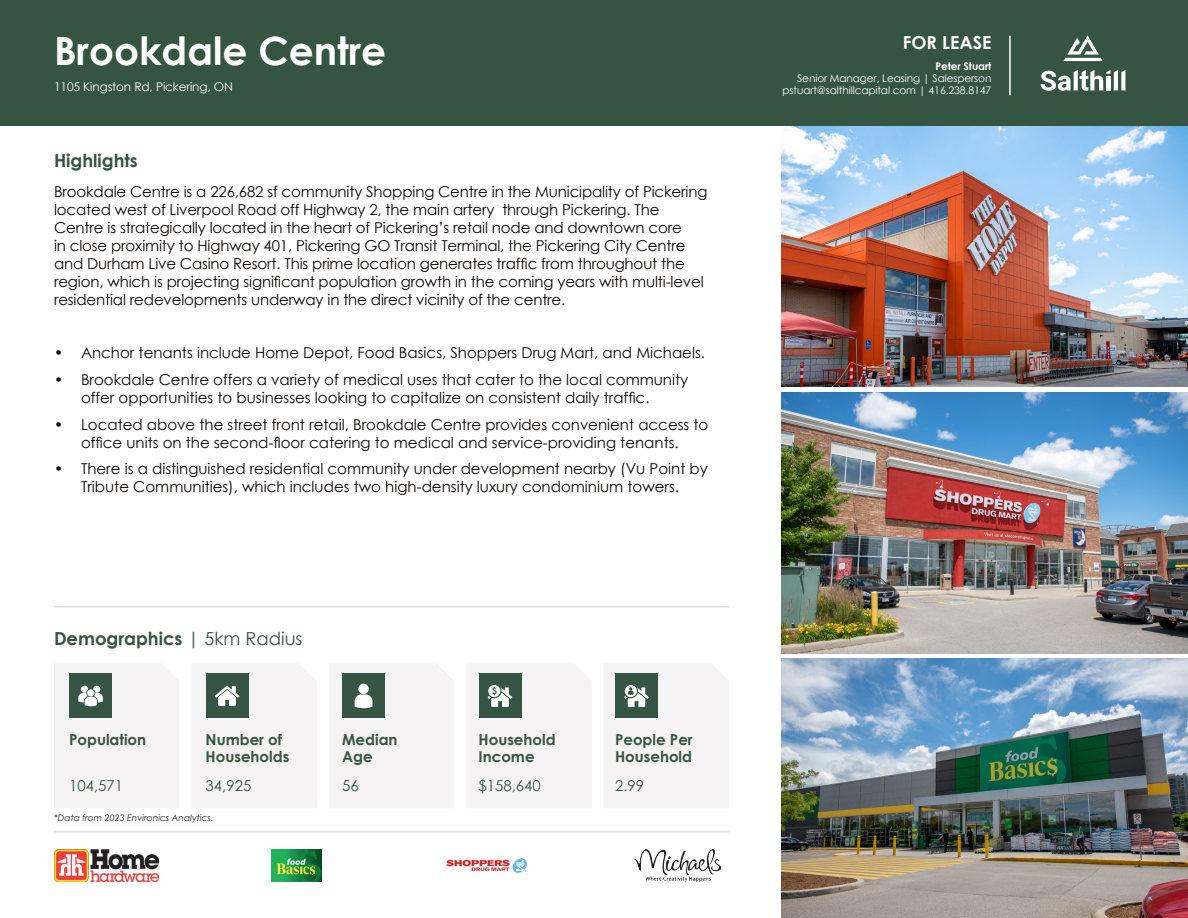
<style>
.page{position:relative;width:1188px;height:918px;background:#fff}
.page>*{position:absolute;margin:0;border:0;box-sizing:border-box;transform-origin:0 0}
.t1{font:700 39px "Century Gothic";color:#fff}
.t2{font:700 18px "Century Gothic";color:#365442}
.t3{font:700 18px "Century Gothic";color:#fff}
.Body_Bullets{font:15px/18px "Century Gothic";letter-spacing:-.01em;color:#0c0806}
.PlaceName{font:700 15px/16.5px "Century Gothic";color:#385543}
.PlaceName-2{font:15px "Century Gothic";color:#385543}
.t4{font:12px "Century Gothic";letter-spacing:-.01em;color:#fff}
.t5{font:10.5px "Century Gothic";letter-spacing:-.01em;color:#fff}
.t6{font:700 10.5px "Century Gothic";letter-spacing:-.01em;color:#fff}
.t7{font:italic 9px "Century Gothic";color:#231f20}
.s1{font-weight:400}
</style>
<div class="page">
<img style="left:782px;top:125px;width:406px;height:262px">
<div style="left:0;top:0;width:1188px;height:125px;background:#365442"></div>
<img style="left:782px;top:392px;width:406px;height:261px">
<img style="left:782px;top:659px;width:406px;height:259px">
<hr style="left:54px;top:831px;width:675px;height:2px;background:#dae1ea">
<hr style="left:54px;top:606px;width:675px;height:2px;background:#dae1ea">
<svg style="left:54px;top:663px;width:125px;height:145px"></svg>
<svg style="left:467px;top:663px;width:124px;height:145px"></svg>
<svg style="left:192px;top:663px;width:125px;height:145px"></svg>
<svg style="left:604px;top:663px;width:125px;height:145px"></svg>
<svg style="left:329px;top:663px;width:125px;height:145px"></svg>
<div style="left:358px;top:684px;width:11px;height:10px;background:#fff;border-radius:50%"></div>
<img style="left:54px;top:850px;width:104px;height:31px">
<img style="left:271px;top:850px;width:51px;height:31px">
<img style="left:446px;top:858px;width:81px;height:15px">
<img style="left:634px;top:850px;width:86px;height:31px">
<svg style="left:1063px;top:35px;width:40px;height:26px"></svg>
<svg style="left:1041px;top:70px;width:84px;height:21px"></svg>
<hr style="left:1009px;top:36px;width:2px;height:59px;background:#fff">
<p class="t1" style="left:54px;top:21px;width:334px">Brookdale Centre</p>
<p class="t4" style="left:54px;top:78px;width:181px">1105 Kingston Rd, Pickering, ON</p>
<p class="t2" style="left:54px;top:146px;width:85px">Highlights</p>
<p class="Body_Bullets" style="left:54px;top:182px;width:655px">Brookdale Centre is a 226,682 sf community Shopping Centre in the Municipality of Pickering located west of Liverpool Road off Highway 2, the main artery through Pickering. The Centre is strategically located in the heart of Pickering’s retail node and downtown core<br>in close proximity to Highway 401, Pickering GO Transit Terminal, the Pickering City Centre and Durham Live Casino Resort. This prime location generates traffic from throughout the region, which is projecting significant population growth in the coming years with multi-level residential redevelopments underway in the direct vicinity of the centre.</p>
<p class="Body_Bullets" style="left:54px;top:344px;width:653px">• Anchor tenants include Home Depot, Food Basics, Shoppers Drug Mart, and Michaels.</p>
<p class="Body_Bullets" style="left:81px;top:370px;width:609px;text-indent:-27px">• Brookdale Centre offers a variety of medical uses that cater to the local community offer opportunities to businesses looking to capitalize on consistent daily traffic.</p>
<p class="Body_Bullets" style="left:54px;top:415px;width:656px;text-align:center">• Located above the street front retail, Brookdale Centre provides convenient access to office units on the second-floor catering to medical and service-providing tenants.</p>
<p class="Body_Bullets" style="left:54px;top:460px;width:655px;text-align:center">• There is a distinguished residential community under development nearby (Vu Point by<br>Tribute Communities), which includes two high-density luxury condominium towers.</p>
<p class="t2" style="left:54px;top:625px;width:250px">Demographics <span class="s1">| 5km Radius</span></p>
<p class="PlaceName" style="left:69px;top:731px;width:79px">Population</p>
<p class="PlaceName-2" style="left:69px;top:775px;width:56px">104,571</p>
<p class="PlaceName" style="left:206px;top:731px;width:85px">Number of<br>Households</p>
<p class="PlaceName-2" style="left:206px;top:775px;width:47px">34,925</p>
<p class="t7" style="left:54px;top:812px;width:161px">*Data from 2023 Environics Analytics.</p>
<p class="PlaceName" style="left:342px;top:731px;width:57px">Median</p>
<p class="PlaceName" style="left:342px;top:747px;width:32px">Age</p>
<p class="PlaceName-2" style="left:342px;top:775px;width:18px">56</p>
<p class="PlaceName" style="left:479px;top:731px;width:79px">Household<br>Income</p>
<p class="PlaceName-2" style="left:479px;top:775px;width:64px">$158,640</p>
<p class="PlaceName" style="left:615px;top:731px;width:79px">People Per<br>Household</p>
<p class="PlaceName-2" style="left:615px;top:775px;width:31px">2.99</p>
<p class="t3" style="left:903px;top:29px;width:90px">FOR LEASE</p>
<p class="t6" style="left:935px;top:58px;width:57px">Peter Stuart</p>
<p class="t5" style="left:797px;top:71px;width:196px">Senior Manager, Leasing | Salesperson</p>
<p class="t5" style="left:783px;top:83px;width:210px">pstuart@salthillcapital.com | 416.238.8147</p>
</div>
